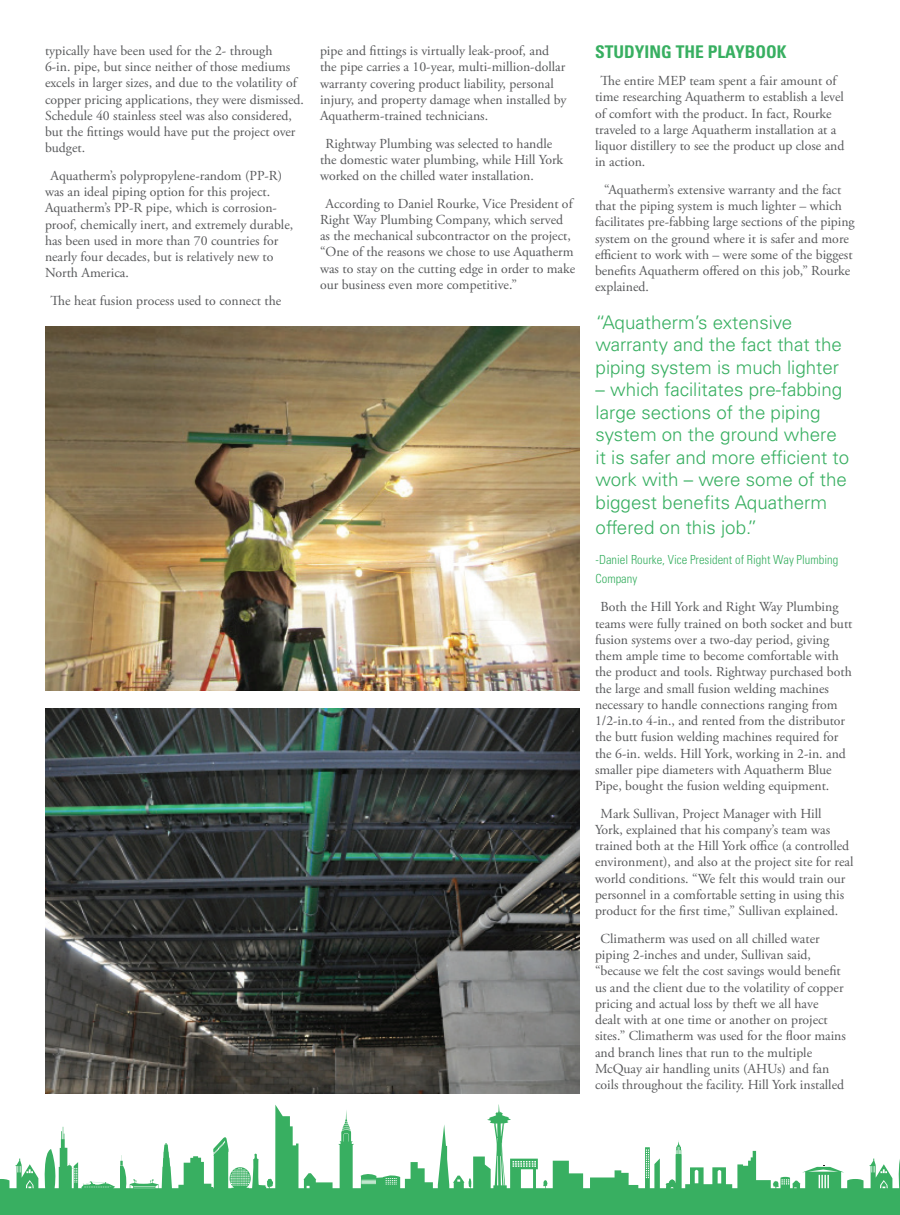
<style>
.page{position:relative;width:900px;height:1215px;background:#fff}
.page>*{position:absolute;margin:0;border:0;box-sizing:border-box;transform-origin:0 0}
.t1{font:300 18.75px/22.5px "Univers LT Std";color:#38af61}
.t2{font:700 condensed 17.5px "Univers LT Std";color:#38af61}
.t3{font:13.75px/16.2px "Adobe Garamond Pro";color:#57585a}
.t4{font:300 condensed 12.5px/18.8px "Univers LT Std";color:#38af61}
</style>
<div class="page">
<div style="left:0;top:1198px;width:900px;height:17px;background:#38af61"></div>
<svg style="left:68px;top:1104px;width:832px;height:94px"></svg>
<svg style="left:342px;top:1109px;width:8px;height:22px"></svg>
<svg style="left:0;top:1126px;width:68px;height:72px"></svg>
<img style="left:45px;top:709px;width:535px;height:384px">
<img style="left:45px;top:326px;width:535px;height:365px">
<p class="t3" style="left:45px;top:43px;width:260px">typically have been used for the 2- through<br>6-in. pipe, but since neither of those mediums excels in larger sizes, and due to the volatility of copper pricing applications, they were dismissed.<br>Schedule 40 stainless steel was also considered, but the fittings would have put the project over budget.</p>
<p class="t3" style="left:45px;top:168px;width:250px;text-indent:6px">Aquatherm’s polypropylene-random (PP-R) was an ideal piping option for this project.<br>Aquatherm’s PP-R pipe, which is corrosion&shy;proof, chemically inert, and extremely durable, has been used in more than 70 countries for nearly four decades, but is relatively new to North America.</p>
<p class="t3" style="left:51px;top:293px;width:232px">The heat fusion process used to connect the</p>
<p class="t3" style="left:320px;top:43px;width:248px">pipe and fittings is virtually leak-proof, and the pipe carries a 10-year, multi-million-dollar warranty covering product liability, personal injury, and property damage when installed by Aquatherm-trained technicians.</p>
<p class="t3" style="left:320px;top:136px;width:245px;text-indent:6px">Rightway Plumbing was selected to handle the domestic water plumbing, while Hill York worked on the chilled water installation.</p>
<p class="t3" style="left:320px;top:196px;width:257px;text-indent:6px">According to Daniel Rourke, Vice President of Right Way Plumbing Company, which served as the mechanical subcontractor on the project, “One of the reasons we chose to use Aquatherm was to stay on the cutting edge in order to make our business even more competitive.”</p>
<p class="t2" style="left:595px;top:41px;width:193px">STUDYING THE PLAYBOOK</p>
<p class="t3" style="left:595px;top:73px;width:251px;text-indent:6px">The entire MEP team spent a fair amount of time researching Aquatherm to establish a level of comfort with the product. In fact, Rourke traveled to a large Aquatherm installation at a liquor distillery to see the product up close and in action.</p>
<p class="t3" style="left:595px;top:182px;width:261px;text-indent:9px">“Aquatherm’s extensive warranty and the fact that the piping system is much lighter – which facilitates pre-fabbing large sections of the piping system on the ground where it is safer and more efficient to work with – were some of the biggest benefits Aquatherm offered on this job,” Rourke explained.</p>
<h1 class="t1" style="left:596px;top:311px;width:248px">“Aquatherm’s extensive warranty and the fact that the piping system is much lighter</h1>
<h1 class="t1" style="left:596px;top:378px;width:255px">– which facilitates pre-fabbing large sections of the piping system on the ground where it is safer and more efficient to work with – were some of the biggest benefits Aquatherm</h1>
<h1 class="t1" style="left:596px;top:516px;width:163px">offered on this job.”</h1>
<p class="t4" style="left:596px;top:551px;width:244px">-Daniel Rourke, Vice President of Right Way Plumbing<br>Company</p>
<p class="t3" style="left:595px;top:599px;width:259px;text-indent:6px">Both the Hill York and Right Way Plumbing teams were fully trained on both socket and butt fusion systems over a two-day period, giving them ample time to become comfortable with the product and tools. Rightway purchased both the large and small fusion welding machines necessary to handle connections ranging from 1/2-in.to 4-in., and rented from the distributor the butt fusion welding machines required for the 6-in. welds. Hill York, working in 2-in. and smaller pipe diameters with Aquatherm Blue Pipe, bought the fusion welding equipment.</p>
<p class="t3" style="left:595px;top:806px;width:260px;text-indent:6px">Mark Sullivan, Project Manager with Hill<br>York, explained that his company’s team was trained both at the Hill York office (a controlled environment), and also at the project site for real world conditions. “We felt this would train our personnel in a comfortable setting in using this product for the first time,” Sullivan explained.</p>
<p class="t3" style="left:595px;top:931px;width:252px;text-indent:6px">Climatherm was used on all chilled water piping 2-inches and under, Sullivan said, “because we felt the cost savings would benefit us and the client due to the volatility of copper pricing and actual loss by theft we all have dealt with at one time or another on project sites.” Climatherm was used for the floor mains and branch lines that run to the multiple McQuay air handling units (AHUs) and fan coils throughout the facility. Hill York installed</p>
</div>
